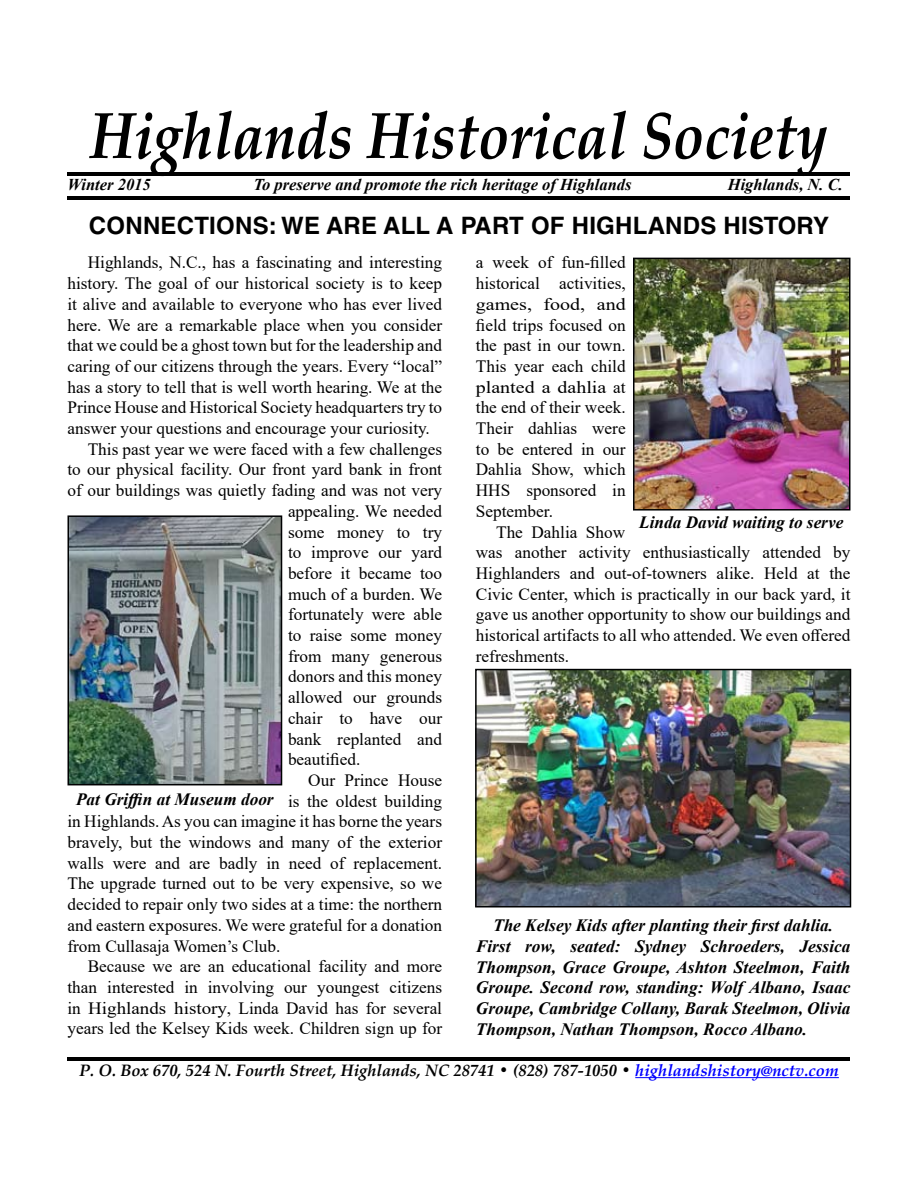
<style>
.page{position:relative;width:918px;height:1188px;background:#fff}
.page>*{position:absolute;margin:0;border:0;box-sizing:border-box;transform-origin:0 0}
.t1{font:italic 700 64.95px "Palatino Linotype";color:#000;scale:.88 1}
.t2{font:700 24px "Helvetica LT Std";letter-spacing:.01em;color:#000}
.t3{font:17.25px/20.7px "Times New Roman";color:#000;text-align:justify}
.t4{font:italic 700 17.25px/20.7px "Times New Roman";color:#000}
.t5{font:italic 700 16.5px "Palatino Linotype";color:#000}
.t6{font:italic 700 16.5px "Times New Roman";color:#000}
.s1{color:#00f}
</style>
<div class="page">
<hr style="left:68px;top:172px;width:782px;height:4px;background:#000">
<hr style="left:68px;top:197px;width:782px;height:3px;background:#000">
<hr style="left:635px;top:1077px;width:204px;height:1px;background:#00f">
<hr style="left:68px;top:1058px;width:782px;height:3px;background:#000">
<img style="left:636px;top:261px;width:211px;height:247px">
<div style="left:633px;top:258px;width:217px;height:253px;border:2px solid #000102"></div>
<img style="left:71px;top:518px;width:208px;height:264px">
<div style="left:68px;top:515px;width:214px;height:270px;border:2px solid #000102"></div>
<img style="left:478px;top:672px;width:370px;height:233px">
<div style="left:475px;top:669px;width:376px;height:239px;border:2px solid #000102"></div>
<h1 class="t1" style="left:90px;top:90px;width:840px">Highlands Historical Society</h1>
<p class="t6" style="left:68px;top:173px;width:85px">Winter 2015</p>
<p class="t6" style="left:254px;top:173px;width:379px">To preserve and promote the rich heritage of Highlands</p>
<p class="t6" style="left:728px;top:173px;width:117px">Highlands, N. C.</p>
<h2 class="t2" style="left:89px;top:211px;width:742px">CONNECTIONS: WE ARE ALL A PART OF HIGHLANDS HISTORY</h2>
<p class="t3" style="left:88px;top:252px;width:356px">Highlands, N.C., has a fascinating and interesting</p>
<p class="t3" style="left:67px;top:272px;width:376px">history. The goal of our historical society is to keep</p>
<p class="t3" style="left:67px;top:293px;width:376px">it alive and available to everyone who has ever lived</p>
<p class="t3" style="left:67px;top:314px;width:376px">here. We are a remarkable place when you consider</p>
<p class="t3" style="left:67px;top:335px;width:376px">that we could be a ghost town but for the leadership and</p>
<p class="t3" style="left:67px;top:355px;width:376px">caring of our citizens through the years. Every “local”</p>
<p class="t3" style="left:67px;top:376px;width:376px">has a story to tell that is well worth hearing. We at the</p>
<p class="t3" style="left:67px;top:397px;width:376px">Prince House and Historical Society headquarters try to</p>
<p class="t3" style="left:67px;top:417px;width:364px">answer your questions and encourage your curiosity.</p>
<p class="t3" style="left:88px;top:438px;width:356px">This past year we were faced with a few challenges</p>
<p class="t3" style="left:67px;top:459px;width:376px">to our physical facility. Our front yard bank in front</p>
<p class="t3" style="left:67px;top:479px;width:376px">of our buildings was quietly fading and was not very</p>
<p class="t3" style="left:288px;top:500px;width:156px">appealing. We needed</p>
<p class="t3" style="left:288px;top:521px;width:156px">some money to try</p>
<p class="t3" style="left:288px;top:542px;width:156px">to improve our yard</p>
<p class="t3" style="left:288px;top:562px;width:156px">before it became too</p>
<p class="t3" style="left:288px;top:583px;width:156px">much of a burden. We</p>
<p class="t3" style="left:288px;top:604px;width:156px">fortunately were able</p>
<p class="t3" style="left:288px;top:624px;width:156px">to raise some money</p>
<p class="t3" style="left:288px;top:645px;width:156px">from many generous</p>
<p class="t3" style="left:288px;top:666px;width:156px">donors and this money</p>
<p class="t3" style="left:288px;top:686px;width:156px">allowed our grounds</p>
<p class="t3" style="left:288px;top:707px;width:156px">chair to have our</p>
<p class="t3" style="left:288px;top:728px;width:156px">bank replanted and</p>
<p class="t3" style="left:288px;top:749px;width:74px">beautified.</p>
<p class="t3" style="left:308px;top:769px;width:135px">Our Prince House</p>
<p class="t3" style="left:288px;top:790px;width:156px">is the oldest building</p>
<p class="t3" style="left:67px;top:811px;width:376px">in Highlands. As you can imagine it has borne the years</p>
<p class="t3" style="left:67px;top:831px;width:376px">bravely, but the windows and many of the exterior</p>
<p class="t3" style="left:67px;top:852px;width:376px">walls were and are badly in need of replacement.</p>
<p class="t3" style="left:67px;top:873px;width:376px">The upgrade turned out to be very expensive, so we</p>
<p class="t3" style="left:67px;top:893px;width:376px">decided to repair only two sides at a time: the northern</p>
<p class="t3" style="left:67px;top:914px;width:376px">and eastern exposures. We were grateful for a donation</p>
<p class="t3" style="left:67px;top:935px;width:214px">from Cullasaja Women’s Club.</p>
<p class="t3" style="left:88px;top:956px;width:356px">Because we are an educational facility and more</p>
<p class="t3" style="left:67px;top:976px;width:376px">than interested in involving our youngest citizens</p>
<p class="t3" style="left:67px;top:997px;width:376px">in Highlands history, Linda David has for several</p>
<p class="t3" style="left:68px;top:1018px;width:376px">years led the Kelsey Kids week. Children sign up for</p>
<p class="t4" style="left:76px;top:788px;width:199px">Pat Griffin at Museum door</p>
<p class="t3" style="left:476px;top:252px;width:151px">a week of fun-filled historical activities, games, food, and field trips focused on the past in our town.<br>This year each child planted a dahlia at the end of their week.<br>Their dahlias were to be entered in our Dahlia Show, which HHS sponsored in September.</p>
<p class="t3" style="left:476px;top:521px;width:376px;text-align:left;text-indent:20px">The Dahlia Show<br>was another activity enthusiastically attended by Highlanders and out-of-towners alike. Held at the Civic Center, which is practically in our back yard, it gave us another opportunity to show our buildings and historical artifacts to all who attended. We even offered refreshments.</p>
<p class="t4" style="left:639px;top:512px;width:206px">Linda David waiting to serve</p>
<p class="t4" style="left:476px;top:914px;width:376px;text-indent:17px">The Kelsey Kids after planting their first dahlia.<br>First row, seated: Sydney Schroeders, Jessica Thompson, Grace Groupe, Ashton Steelmon, Faith Groupe. Second row, standing: Wolf Albano, Isaac Groupe, Cambridge Collany, Barak Steelmon, Olivia Thompson, Nathan Thompson, Rocco Albano.</p>
<p class="t5" style="left:79px;top:1058px;width:761px">P. O. Box 670, 524 N. Fourth Street, Highlands, NC 28741 • (828) 787-1050 • <span class="s1">highlandshistory@nctv.com</span></p>
</div>
